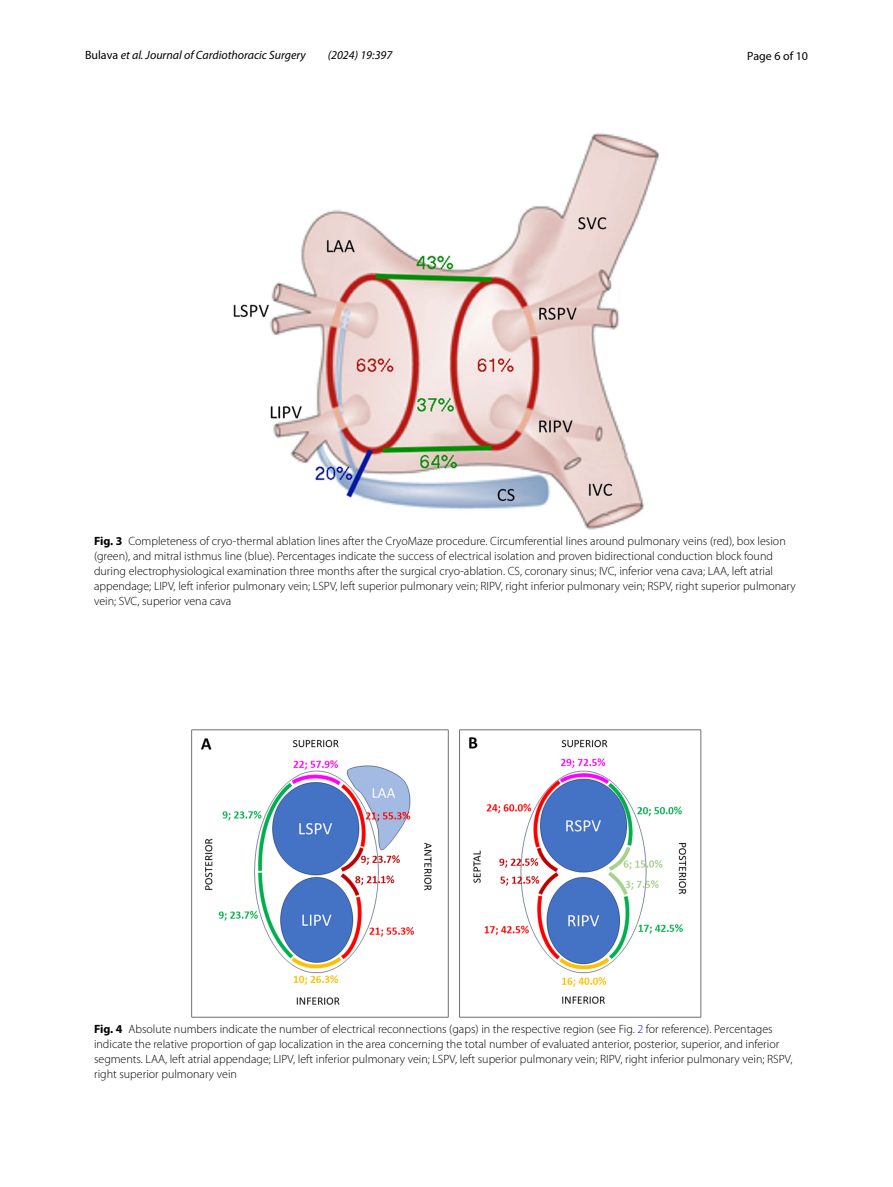
<style>
.page{position:relative;width:893px;height:1187px;background:#fff}
.page>*{position:absolute;margin:0;border:0;box-sizing:border-box;transform-origin:0 0}
.t1{font:300 12px/15px "Myriad Pro";color:#000}
.t2{font:italic 12px "Myriad Pro";color:#000}
.t3{font:12px "Myriad Pro";color:#000}
.s1{font-style:normal}
.s2{font-weight:700}
.s3{color:#00f}
</style>
<div class="page">
<img style="left:234px;top:133px;width:425px;height:397px">
<img style="left:191px;top:729px;width:511px;height:288px">
<p class="t2" style="left:85px;top:48px;width:222px"><span class="s1">Bulava</span> et al. Journal of Cardiothoracic Surgery</p>
<p class="t2" style="left:328px;top:48px;width:66px">(2024) 19:397</p>
<p class="t3" style="left:747px;top:48px;width:62px">Page 6 of 10</p>
<p class="t1" style="left:94px;top:534px;width:703px"><span class="s2">Fig. 3</span> Completeness of cryo-thermal ablation lines after the CryoMaze procedure. Circumferential lines around pulmonary veins (red), box lesion (green), and mitral isthmus line (blue). Percentages indicate the success of electrical isolation and proven bidirectional conduction block found during electrophysiological examination three months after the surgical cryo-ablation. CS, coronary sinus; IVC, inferior vena cava; LAA, left atrial appendage; LIPV, left inferior pulmonary vein; LSPV, left superior pulmonary vein; RIPV, right inferior pulmonary vein; RSPV, right superior pulmonary vein; SVC, superior vena cava</p>
<p class="t1" style="left:94px;top:1021px;width:700px"><span class="s2">Fig. 4</span> Absolute numbers indicate the number of electrical reconnections (gaps) in the respective region (see Fig. <span class="s3">2</span> for reference). Percentages indicate the relative proportion of gap localization in the area concerning the total number of evaluated anterior, posterior, superior, and inferior segments. LAA, left atrial appendage; LIPV, left inferior pulmonary vein; LSPV, left superior pulmonary vein; RIPV, right inferior pulmonary vein; RSPV, right superior pulmonary vein</p>
</div>
